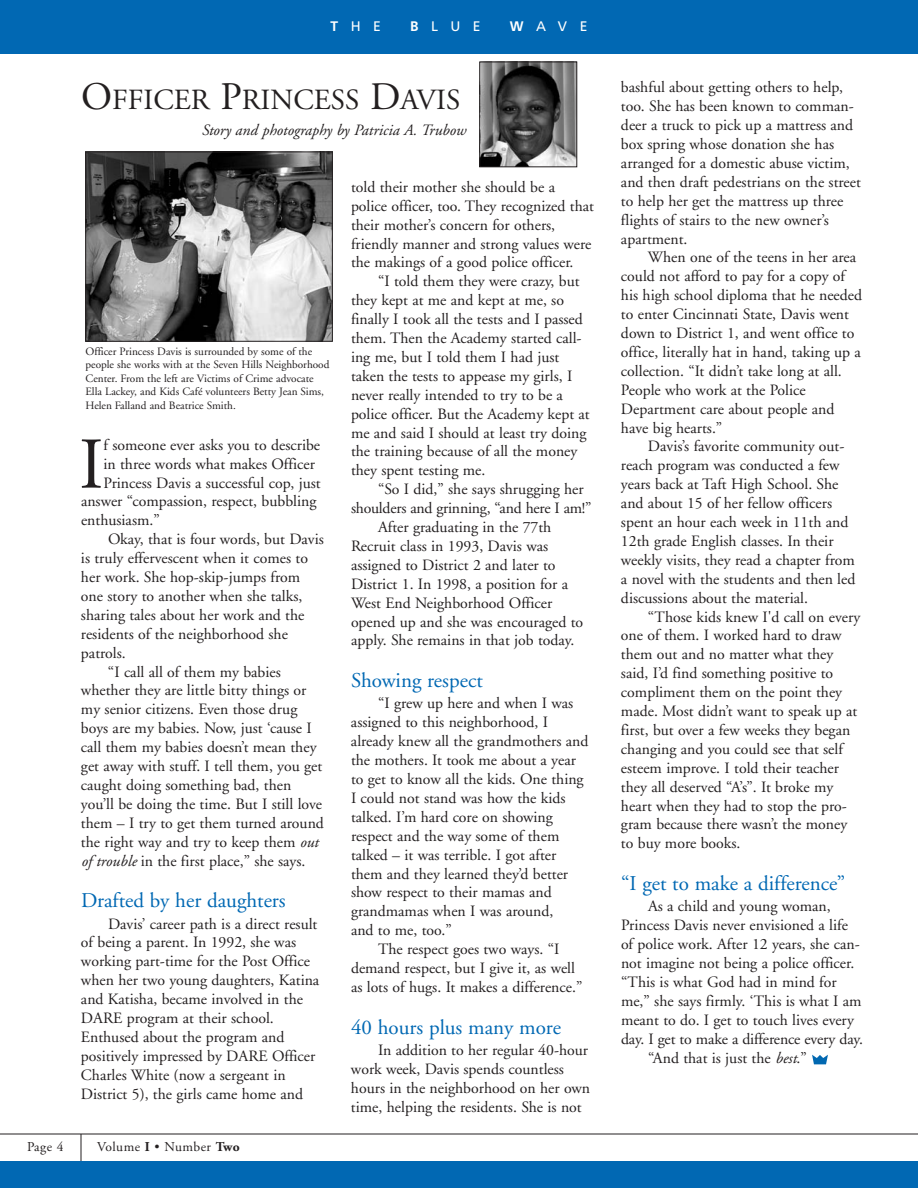
<style>
.page{position:relative;width:918px;height:1188px;background:#fff}
.page>*{position:absolute;margin:0;border:0;box-sizing:border-box;transform-origin:0 0}
.t1{font:72.75px "Adobe Garamond";color:#231f20}
.t2{font:29.25px "Adobe Garamond";color:#231f20}
.t3{font:21px "Adobe Garamond";color:#0168b3}
.t4{font:15.75px/18.9px "Adobe Garamond";color:#231f20}
.t5{font:italic 15.75px "Adobe Garamond";color:#231f20}
.t6{font:13.8px "Frutiger";letter-spacing:.9em;color:#fff}
.t7{font:13.5px "Adobe Garamond";letter-spacing:.035em;color:#231f20}
.t8{font:11.25px/13.5px "Adobe Garamond";color:#231f20}
.s1{font-weight:700}
.s2{font-size:39px}
.s3{font-style:italic}
</style>
<div class="page">
<div style="left:0;top:1161px;width:918px;height:27px;background:#0168b3"></div>
<hr style="left:0;top:1134px;width:918px;height:1px;background:#231f20">
<svg style="left:81px;top:1134px;width:1px;height:27px"></svg>
<div style="left:0;top:0;width:918px;height:54px;background:#0168b3"></div>
<img style="left:481px;top:64px;width:94px;height:101px">
<div style="left:479px;top:62px;width:98px;height:105px;border:1px solid #231f20"></div>
<img style="left:87px;top:154px;width:244px;height:186px">
<div style="left:85px;top:152px;width:248px;height:190px;border:1px solid #231f20"></div>
<svg style="left:812px;top:1055px;width:16px;height:9px"></svg>
<p class="t6" style="left:331px;top:20px;width:52px"><span class="s1">T</span>HE</p>
<p class="t6" style="left:410px;top:20px;width:72px"><span class="s1">B</span>LUE</p>
<p class="t6" style="left:510px;top:20px;width:79px"><span class="s1">W</span>AVE</p>
<h2 class="t2" style="left:81px;top:88px;width:381px"><span class="s2">O</span>FFICER <span class="s2">P</span>RINCESS <span class="s2">D</span>AVIS</h2>
<p class="t5" style="left:201px;top:124px;width:266px">Story and photography by Patricia A. Trubow</p>
<p class="t8" style="left:86px;top:345px;width:245px">Officer Princess Davis is surrounded by some of the people she works with at the Seven Hills Neighborhood Center. From the left are Victims of Crime advocate Ella Lackey, and Kids Café volunteers Betty Jean Sims, Helen Falland and Beatrice Smith.</p>
<h1 class="t1" style="left:79px;top:436px;width:26px">I</h1>
<p class="t4" style="left:104px;top:437px;width:218px">f someone ever asks you to describe</p>
<p class="t4" style="left:104px;top:456px;width:213px">in three words what makes Officer</p>
<p class="t4" style="left:104px;top:475px;width:219px">Princess Davis a successful cop, just</p>
<p class="t4" style="left:81px;top:493px;width:237px">answer “compassion, respect, bubbling</p>
<p class="t4" style="left:81px;top:512px;width:80px">enthusiasm.”</p>
<p class="t4" style="left:108px;top:531px;width:217px">Okay, that is four words, but Davis</p>
<p class="t4" style="left:81px;top:550px;width:228px">is truly effervescent when it comes to</p>
<p class="t4" style="left:81px;top:569px;width:221px">her work. She hop-skip-jumps from</p>
<p class="t4" style="left:81px;top:588px;width:223px">one story to another when she talks,</p>
<p class="t4" style="left:81px;top:607px;width:225px">sharing tales about her work and the</p>
<p class="t4" style="left:81px;top:626px;width:208px">residents of the neighborhood she</p>
<p class="t4" style="left:81px;top:645px;width:46px">patrols.</p>
<p class="t4" style="left:108px;top:664px;width:174px">“I call all of them my babies</p>
<p class="t4" style="left:81px;top:682px;width:227px">whether they are little bitty things or</p>
<p class="t4" style="left:81px;top:701px;width:218px">my senior citizens. Even those drug</p>
<p class="t4" style="left:81px;top:720px;width:232px">boys are my babies. Now, just ‘cause I</p>
<p class="t4" style="left:81px;top:739px;width:237px">call them my babies doesn’t mean they</p>
<p class="t4" style="left:81px;top:758px;width:243px">get away with stuff. I tell them, you get</p>
<p class="t4" style="left:81px;top:777px;width:212px">caught doing something bad, then</p>
<p class="t4" style="left:81px;top:796px;width:243px">you’ll be doing the time. But I still love</p>
<p class="t4" style="left:81px;top:815px;width:244px">them – I try to get them turned around</p>
<p class="t4" style="left:81px;top:834px;width:239px">the right way and try to keep them <span class="s3">out</span></p>
<p class="t4" style="left:81px;top:853px;width:226px"><span class="s3">of trouble</span> in the first place,” she says.</p>
<h3 class="t3" style="left:81px;top:892px;width:206px">Drafted by her daughters</h3>
<p class="t4" style="left:81px;top:916px;width:240px;text-indent:27px">Davis’ career path is a direct result of being a parent. In 1992, she was working part-time for the Post Office when her two young daughters, Katina and Katisha, became involved in the DARE program at their school.<br>Enthused about the program and positively impressed by DARE Officer Charles White (now a sergeant in District 5), the girls came home and</p>
<p class="t7" style="left:27px;top:1141px;width:38px">Page 4</p>
<p class="t7" style="left:97px;top:1141px;width:144px">Volume <span class="s1">I</span> • Number <span class="s1">Two</span></p>
<p class="t4" style="left:351px;top:179px;width:244px">told their mother she should be a police officer, too. They recognized that their mother’s concern for others, friendly manner and strong values were the makings of a good police officer.</p>
<p class="t4" style="left:351px;top:273px;width:240px;text-indent:27px">“I told them they were crazy, but they kept at me and kept at me, so finally I took all the tests and I passed them. Then the Academy started call&shy;ing me, but I told them I had just taken the tests to appease my girls, I never really intended to try to be a police officer. But the Academy kept at me and said I should at least try doing the training because of all the money they spent testing me.</p>
<p class="t4" style="left:378px;top:481px;width:207px">“So I did,” she says shrugging her</p>
<p class="t4" style="left:351px;top:500px;width:242px">shoulders and grinning, “and here I am!”</p>
<p class="t4" style="left:378px;top:519px;width:175px">After graduating in the 77th</p>
<p class="t4" style="left:351px;top:538px;width:199px">Recruit class in 1993, Davis was</p>
<p class="t4" style="left:351px;top:557px;width:206px">assigned to District 2 and later to</p>
<p class="t4" style="left:351px;top:576px;width:219px">District 1. In 1998, a position for a</p>
<p class="t4" style="left:351px;top:595px;width:203px">West End Neighborhood Officer</p>
<p class="t4" style="left:351px;top:613px;width:234px">opened up and she was encouraged to</p>
<p class="t4" style="left:351px;top:632px;width:225px">apply. She remains in that job today.</p>
<h3 class="t3" style="left:351px;top:672px;width:133px">Showing respect</h3>
<p class="t4" style="left:378px;top:695px;width:197px">“I grew up here and when I was</p>
<p class="t4" style="left:351px;top:714px;width:199px">assigned to this neighborhood, I</p>
<p class="t4" style="left:351px;top:733px;width:239px">already knew all the grandmothers and</p>
<p class="t4" style="left:351px;top:752px;width:226px">the mothers. It took me about a year</p>
<p class="t4" style="left:351px;top:771px;width:234px">to get to know all the kids. One thing</p>
<p class="t4" style="left:351px;top:790px;width:216px">I could not stand was how the kids</p>
<p class="t4" style="left:351px;top:809px;width:203px">talked. I’m hard core on showing</p>
<p class="t4" style="left:351px;top:828px;width:210px">respect and the way some of them</p>
<p class="t4" style="left:351px;top:847px;width:207px">talked – it was terrible. I got after</p>
<p class="t4" style="left:351px;top:865px;width:219px">them and they learned they’d better</p>
<p class="t4" style="left:351px;top:884px;width:202px">show respect to their mamas and</p>
<p class="t4" style="left:351px;top:903px;width:204px">grandmamas when I was around,</p>
<p class="t4" style="left:351px;top:922px;width:102px">and to me, too.”</p>
<p class="t4" style="left:378px;top:941px;width:183px">The respect goes two ways. “I</p>
<p class="t4" style="left:351px;top:960px;width:226px">demand respect, but I give it, as well</p>
<p class="t4" style="left:351px;top:979px;width:233px">as lots of hugs. It makes a difference.”</p>
<h3 class="t3" style="left:351px;top:1018px;width:212px">40 hours plus many more</h3>
<p class="t4" style="left:351px;top:1042px;width:241px;text-indent:27px">In addition to her regular 40-hour work week, Davis spends countless hours in the neighborhood on her own time, helping the residents. She is not</p>
<p class="t4" style="left:621px;top:79px;width:241px">bashful about getting others to help, too. She has been known to comman&shy;deer a truck to pick up a mattress and box spring whose donation she has arranged for a domestic abuse victim, and then draft pedestrians on the street to help her get the mattress up three flights of stairs to the new owner’s apartment.</p>
<p class="t4" style="left:621px;top:249px;width:243px;text-indent:27px">When one of the teens in her area could not afford to pay for a copy of his high school diploma that he needed to enter Cincinnati State, Davis went down to District 1, and went office to office, literally hat in hand, taking up a collection. “It didn’t take long at all.<br>People who work at the Police Department care about people and have big hearts.”</p>
<p class="t4" style="left:621px;top:438px;width:236px;text-indent:27px">Davis’s favorite community out&shy;reach program was conducted a few years back at Taft High School. She and about 15 of her fellow officers spent an hour each week in 11th and 12th grade English classes. In their weekly visits, they read a chapter from a novel with the students and then led discussions about the material.</p>
<p class="t4" style="left:621px;top:608px;width:241px;text-indent:27px">“Those kids knew I'd call on every one of them. I worked hard to draw them out and no matter what they said, I’d find something positive to compliment them on the point they made. Most didn’t want to speak up at first, but over a few weeks they began changing and you could see that self esteem improve. I told their teacher they all deserved “A’s”. It broke my heart when they had to stop the pro&shy;gram because there wasn’t the money to buy more books.</p>
<h3 class="t3" style="left:621px;top:875px;width:226px">“I get to make a difference”</h3>
<p class="t4" style="left:648px;top:898px;width:184px">As a child and young woman,</p>
<p class="t4" style="left:621px;top:917px;width:229px">Princess Davis never envisioned a life</p>
<p class="t4" style="left:621px;top:936px;width:240px">of police work. After 12 years, she can-</p>
<p class="t4" style="left:621px;top:955px;width:235px">not imagine not being a police officer.</p>
<p class="t4" style="left:621px;top:974px;width:217px">“This is what God had in mind for</p>
<p class="t4" style="left:621px;top:993px;width:242px">me,” she says firmly. ‘This is what I am</p>
<p class="t4" style="left:621px;top:1012px;width:235px">meant to do. I get to touch lives every</p>
<p class="t4" style="left:621px;top:1031px;width:243px">day. I get to make a difference every day.</p>
<p class="t4" style="left:648px;top:1049px;width:160px">“And that is just the <span class="s3">best</span>.”</p>
</div>
